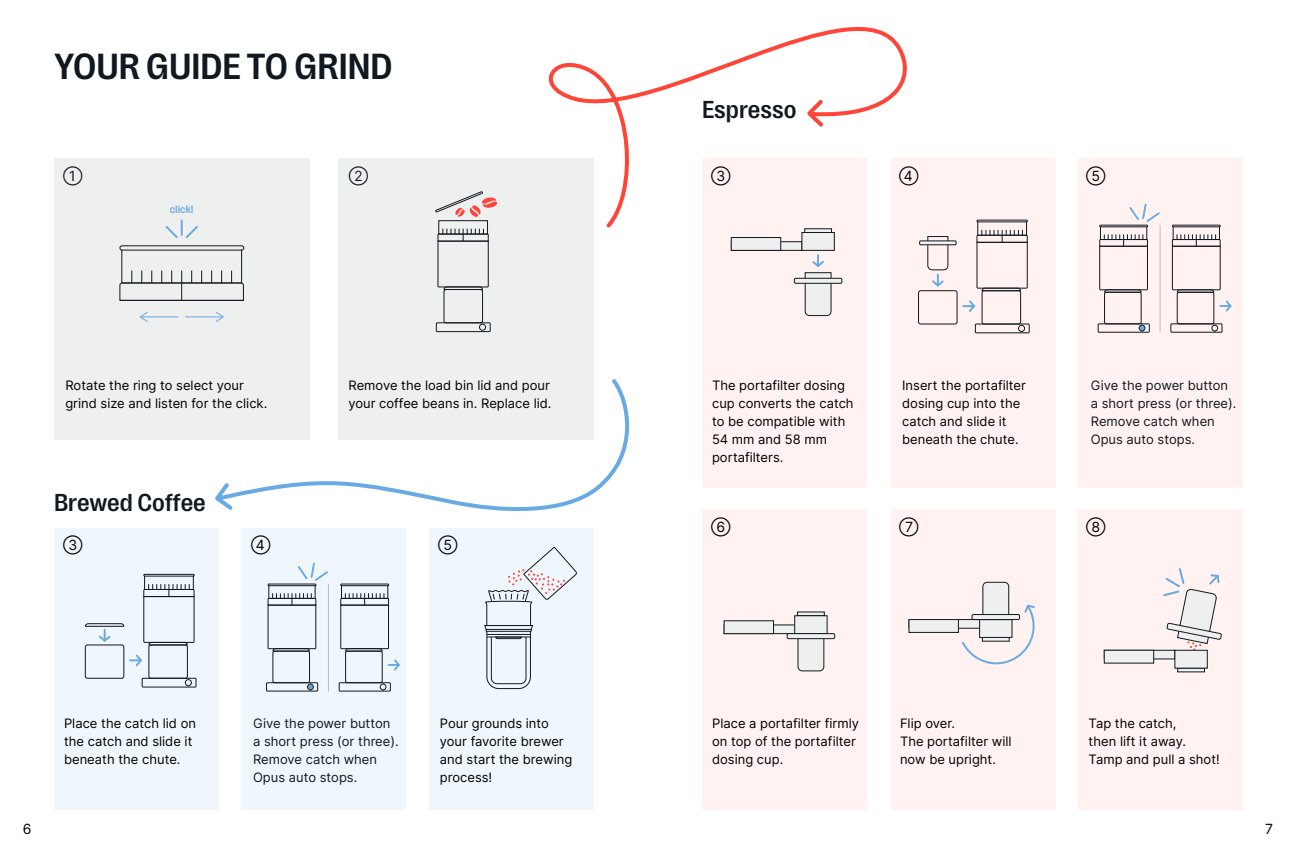
<style>
.page{position:relative;width:1296px;height:864px;background:#fff}
.page>*{position:absolute;margin:0;border:0;box-sizing:border-box;transform-origin:0 0}
.t1{font:37px "PP Right Grotesk Casual Variable";color:#101820}
.t2{font:500 25px "PP Right Grotesk";color:#101820}
.t3{font:14px "Inter";color:#000}
.t4{font:14px "Inter";color:#101820}
.t5{font:13px/18px "Inter";color:#000}
.t6{font:13px/18px "Inter";color:#101820}
.t7{font:11px "PP Right Grotesk Casual Variable";color:#6aaae4}
</style>
<div class="page">
<div style="left:54px;top:528px;width:165px;height:282px;background:#f0f7fc"></div>
<div style="left:242px;top:528px;width:164px;height:282px;background:#f0f7fc"></div>
<div style="left:429px;top:528px;width:165px;height:282px;background:#f0f7fc"></div>
<div style="left:702px;top:509px;width:165px;height:301px;background:#fff2f1"></div>
<div style="left:891px;top:509px;width:165px;height:301px;background:#fff2f1"></div>
<div style="left:1079px;top:509px;width:164px;height:301px;background:#fff2f1"></div>
<div style="left:54px;top:158px;width:256px;height:281px;background:#eeefef"></div>
<div style="left:338px;top:158px;width:256px;height:281px;background:#eeefef"></div>
<div style="left:702px;top:158px;width:165px;height:329px;background:#fff2f1"></div>
<div style="left:891px;top:158px;width:165px;height:329px;background:#fff2f1"></div>
<div style="left:1079px;top:158px;width:164px;height:329px;background:#fff2f1"></div>
<div style="left:119px;top:245px;width:125px;height:6px;border:1px solid #101820;border-radius:2px"></div>
<svg style="left:119px;top:271px;width:125px;height:30px"></svg>
<hr style="left:122px;top:250px;width:120px;height:1px;background:#101820">
<svg style="left:165px;top:220px;width:33px;height:18px"></svg>
<hr style="left:186px;top:316px;width:37px;height:1px;background:#6aaae4">
<svg style="left:216px;top:312px;width:8px;height:10px"></svg>
<hr style="left:141px;top:316px;width:37px;height:1px;background:#6aaae4">
<svg style="left:140px;top:312px;width:8px;height:10px"></svg>
<svg style="left:435px;top:322px;width:56px;height:11px"></svg>
<div style="left:444px;top:289px;width:39px;height:34px;border:1px solid #101820;border-radius:2px"></div>
<svg style="left:435px;top:191px;width:63px;height:106px"></svg>
<div style="left:731px;top:242px;width:71px;height:8px;background:#eeefef"></div>
<div style="left:731px;top:241px;width:71px;height:10px;border:1px solid #101820"></div>
<div style="left:731px;top:238px;width:50px;height:12px;background:#eeefef"></div>
<div style="left:731px;top:237px;width:50px;height:14px;border:1px solid #101820"></div>
<div style="left:802px;top:233px;width:32px;height:17px;background:#eeefef"></div>
<div style="left:801px;top:232px;width:34px;height:19px;border:1px solid #101820"></div>
<svg style="left:804px;top:255px;width:28px;height:61px"></svg>
<div style="left:794px;top:278px;width:48px;height:5px;background:#eeefef"></div>
<div style="left:794px;top:278px;width:48px;height:6px;border:1px solid #101820"></div>
<div style="left:976px;top:220px;width:52px;height:2px;border:1px solid #101820"></div>
<svg style="left:974px;top:323px;width:56px;height:11px"></svg>
<div style="left:918px;top:290px;width:40px;height:35px;border:1px solid #101820;border-radius:2px"></div>
<div style="left:982px;top:290px;width:39px;height:35px;border:1px solid #101820;border-radius:2px"></div>
<hr style="left:978px;top:221px;width:49px;height:1px;background:#101820">
<svg style="left:963px;top:230px;width:65px;height:84px"></svg>
<svg style="left:927px;top:236px;width:22px;height:51px"></svg>
<hr style="left:920px;top:241px;width:36px;height:4px;background:#eeefef">
<div style="left:919px;top:240px;width:38px;height:5px;border:1px solid #101820"></div>
<svg style="left:1220px;top:300px;width:12px;height:12px"></svg>
<div style="left:1099px;top:225px;width:49px;height:2px;border:1px solid #101820"></div>
<svg style="left:1097px;top:323px;width:53px;height:10px"></svg>
<div style="left:1104px;top:292px;width:38px;height:32px;border:1px solid #101820;border-radius:2px"></div>
<svg style="left:1099px;top:235px;width:49px;height:58px"></svg>
<hr style="left:1100px;top:226px;width:47px;height:1px;background:#101820">
<div style="left:1172px;top:225px;width:49px;height:2px;border:1px solid #101820"></div>
<svg style="left:1170px;top:323px;width:53px;height:10px"></svg>
<div style="left:1177px;top:292px;width:37px;height:32px;border:1px solid #101820;border-radius:2px"></div>
<svg style="left:1171px;top:235px;width:50px;height:58px"></svg>
<hr style="left:1173px;top:226px;width:46px;height:1px;background:#101820">
<hr style="left:1160px;top:225px;width:1px;height:107px;background:#bcbec0">
<svg style="left:1129px;top:203px;width:31px;height:19px"></svg>
<div style="left:724px;top:625px;width:71px;height:9px;background:#eeefef"></div>
<div style="left:724px;top:624px;width:71px;height:10px;border:1px solid #101820"></div>
<svg style="left:798px;top:612px;width:26px;height:4px"></svg>
<div style="left:724px;top:621px;width:50px;height:13px;background:#eeefef"></div>
<div style="left:724px;top:620px;width:50px;height:14px;border:1px solid #101820"></div>
<div style="left:795px;top:616px;width:32px;height:18px;background:#eeefef"></div>
<div style="left:794px;top:615px;width:34px;height:19px;border:1px solid #101820"></div>
<svg style="left:797px;top:639px;width:28px;height:33px"></svg>
<div style="left:787px;top:634px;width:48px;height:5px;background:#eeefef"></div>
<div style="left:787px;top:633px;width:48px;height:6px;border:1px solid #101820"></div>
<div style="left:909px;top:620px;width:71px;height:8px;background:#eeefef"></div>
<div style="left:909px;top:619px;width:71px;height:10px;border:1px solid #101820"></div>
<div style="left:909px;top:620px;width:49px;height:12px;background:#eeefef"></div>
<div style="left:908px;top:619px;width:51px;height:14px;border:1px solid #101820"></div>
<svg style="left:960px;top:581px;width:75px;height:84px"></svg>
<div style="left:972px;top:615px;width:48px;height:5px;background:#eeefef"></div>
<div style="left:972px;top:614px;width:48px;height:6px;border:1px solid #101820"></div>
<div style="left:1104px;top:650px;width:71px;height:9px;background:#eeefef"></div>
<div style="left:1104px;top:650px;width:50px;height:13px;background:#eeefef"></div>
<div style="left:1104px;top:650px;width:50px;height:14px;border:1px solid #101820"></div>
<div style="left:1175px;top:650px;width:32px;height:18px;background:#eeefef"></div>
<div style="left:1174px;top:650px;width:34px;height:19px;border:1px solid #101820"></div>
<svg style="left:1162px;top:568px;width:60px;height:83px"></svg>
<div style="left:143px;top:574px;width:52px;height:3px;border:1px solid #101820"></div>
<svg style="left:141px;top:677px;width:56px;height:11px"></svg>
<div style="left:85px;top:644px;width:39px;height:35px;border:1px solid #101820;border-radius:2px"></div>
<div style="left:148px;top:644px;width:40px;height:35px;border:1px solid #101820;border-radius:2px"></div>
<hr style="left:145px;top:576px;width:48px;height:1px;background:#101820">
<svg style="left:84px;top:584px;width:111px;height:84px"></svg>
<svg style="left:389px;top:659px;width:11px;height:12px"></svg>
<div style="left:268px;top:584px;width:48px;height:2px;border:1px solid #101820"></div>
<svg style="left:266px;top:682px;width:53px;height:10px"></svg>
<div style="left:272px;top:651px;width:38px;height:32px;border:1px solid #101820;border-radius:2px"></div>
<svg style="left:267px;top:594px;width:50px;height:58px"></svg>
<hr style="left:269px;top:585px;width:46px;height:1px;background:#101820">
<div style="left:340px;top:584px;width:49px;height:2px;border:1px solid #101820"></div>
<svg style="left:338px;top:682px;width:53px;height:10px"></svg>
<div style="left:345px;top:651px;width:38px;height:32px;border:1px solid #101820;border-radius:2px"></div>
<svg style="left:340px;top:594px;width:50px;height:58px"></svg>
<hr style="left:342px;top:585px;width:46px;height:1px;background:#101820">
<hr style="left:328px;top:584px;width:1px;height:107px;background:#b7babc">
<svg style="left:298px;top:562px;width:30px;height:19px"></svg>
<svg style="left:484px;top:546px;width:93px;height:144px"></svg>
<svg style="left:211px;top:379px;width:419px;height:133px"></svg>
<svg style="left:548px;top:26px;width:359px;height:205px"></svg>
<h1 class="t1" style="left:54px;top:47px;width:340px">YOUR GUIDE TO GRIND</h1>
<p class="t4" style="left:63px;top:165px;width:21px">➀</p>
<p class="t4" style="left:349px;top:165px;width:21px">➁</p>
<p class="t7" style="left:170px;top:203px;width:25px">click!</p>
<p class="t5" style="left:65px;top:376px;width:203px">Rotate the ring to select your grind size and listen for the click.</p>
<p class="t5" style="left:348px;top:376px;width:205px">Remove the load bin lid and pour your coffee beans in. Replace lid.</p>
<h2 class="t2" style="left:54px;top:488px;width:153px">Brewed Coffee</h2>
<p class="t3" style="left:63px;top:534px;width:21px">➂</p>
<p class="t3" style="left:251px;top:534px;width:21px">➃</p>
<p class="t3" style="left:438px;top:534px;width:21px">➄</p>
<p class="t3" style="left:23px;top:819px;width:10px">6</p>
<p class="t5" style="left:64px;top:714px;width:134px">Place the catch lid on the catch and slide it beneath the chute.</p>
<p class="t6" style="left:253px;top:714px;width:147px">Give the power button a short press (or three).<br>Remove catch when<br>Opus auto stops.</p>
<p class="t5" style="left:440px;top:714px;width:134px">Pour grounds into your favorite brewer and start the brewing process!</p>
<h2 class="t2" style="left:702px;top:96px;width:96px">Espresso</h2>
<p class="t3" style="left:711px;top:166px;width:21px">➂</p>
<p class="t3" style="left:899px;top:166px;width:21px">➃</p>
<p class="t3" style="left:1086px;top:166px;width:21px">➄</p>
<p class="t5" style="left:712px;top:376px;width:143px">The portafilter dosing cup converts the catch to be compatible with<br>54 mm and 58 mm portafilters.</p>
<p class="t3" style="left:711px;top:517px;width:21px">➅</p>
<p class="t5" style="left:902px;top:376px;width:125px">Insert the portafilter dosing cup into the catch and slide it beneath the chute.</p>
<p class="t3" style="left:899px;top:517px;width:21px">➆</p>
<p class="t6" style="left:1091px;top:376px;width:147px">Give the power button a short press (or three).<br>Remove catch when<br>Opus auto stops.</p>
<p class="t3" style="left:1086px;top:517px;width:21px">➇</p>
<p class="t5" style="left:712px;top:714px;width:148px">Place a portafilter firmly on top of the portafilter dosing cup.</p>
<p class="t5" style="left:900px;top:714px;width:113px">Flip over.<br>The portafilter will now be upright.</p>
<p class="t5" style="left:1089px;top:714px;width:133px">Tap the catch,<br>then lift it away.<br>Tamp and pull a shot!</p>
<p class="t3" style="left:1265px;top:819px;width:9px">7</p>
</div>
